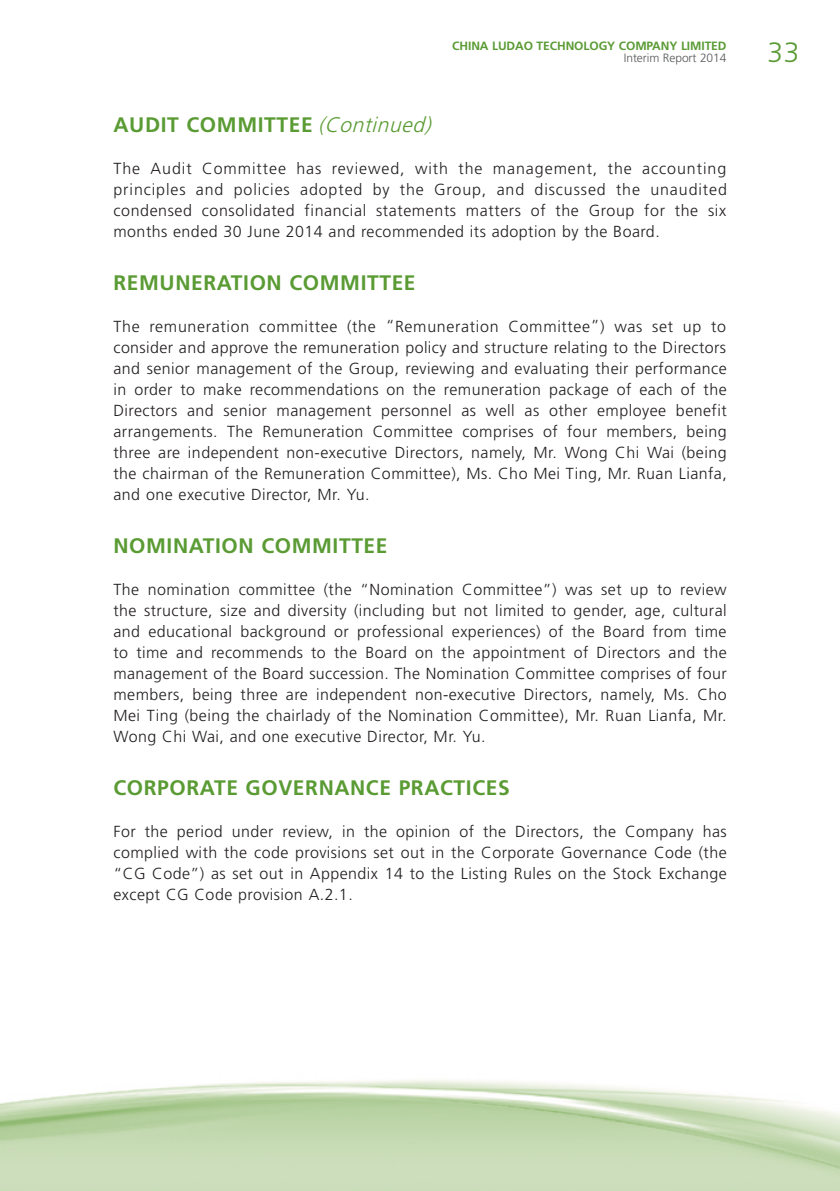
<style>
.page{position:relative;width:840px;height:1191px;background:#fff}
.page>*{position:absolute;margin:0;border:0;box-sizing:border-box;transform-origin:0 0}
.t1{font:300 28px "Frutiger LT Std";color:#5a9b34}
.Heading_1{font:700 21px "Frutiger LT Std";letter-spacing:.03em;color:#5a9b34}
.Body_Text{font:300 16px/21px "Frutiger LT Std";letter-spacing:.03em;color:#231f20;text-align:justify}
.t2{font:700 12px "Frutiger LT Std";letter-spacing:-.005em;color:#5a9b34}
.t3{font:300 12px "Frutiger LT Std";letter-spacing:-.005em;color:#57585a}
.s1{font-weight:300;font-style:italic}
</style>
<div class="page">
<p class="t2" style="left:452px;top:39px;width:276px">CHINA LUDAO TECHNOLOGY COMPANY LIMITED</p>
<p class="t3" style="left:623px;top:51px;width:104px">Interim Report 2014</p>
<h1 class="t1" style="left:767px;top:36px;width:33px">33</h1>
<p class="Heading_1" style="left:113px;top:113px;width:325px">AUDIT COMMITTEE <span class="s1">(Continued)</span></p>
<p class="Body_Text" style="left:113px;top:158px;width:614px">The Audit Committee has reviewed, with the management, the accounting principles and policies adopted by the Group, and discussed the unaudited condensed consolidated financial statements matters of the Group for the six months ended 30 June 2014 and recommended its adoption by the Board.</p>
<p class="Heading_1" style="left:113px;top:271px;width:303px">REMUNERATION COMMITTEE</p>
<p class="Body_Text" style="left:113px;top:316px;width:614px">The remuneration committee (the “Remuneration Committee”) was set up to consider and approve the remuneration policy and structure relating to the Directors and senior management of the Group, reviewing and evaluating their performance in order to make recommendations on the remuneration package of each of the Directors and senior management personnel as well as other employee benefit arrangements. The Remuneration Committee comprises of four members, being three are independent non-executive Directors, namely, Mr. Wong Chi Wai (being the chairman of the Remuneration Committee), Ms. Cho Mei Ting, Mr. Ruan Lianfa, and one executive Director, Mr. Yu.</p>
<p class="Heading_1" style="left:113px;top:534px;width:275px">NOMINATION COMMITTEE</p>
<p class="Body_Text" style="left:113px;top:579px;width:614px">The nomination committee (the “Nomination Committee”) was set up to review the structure, size and diversity (including but not limited to gender, age, cultural and educational background or professional experiences) of the Board from time to time and recommends to the Board on the appointment of Directors and the management of the Board succession. The Nomination Committee comprises of four members, being three are independent non-executive Directors, namely, Ms. Cho Mei Ting (being the chairlady of the Nomination Committee), Mr. Ruan Lianfa, Mr.<br>Wong Chi Wai, and one executive Director, Mr. Yu.</p>
<p class="Heading_1" style="left:113px;top:776px;width:397px">CORPORATE GOVERNANCE PRACTICES</p>
<p class="Body_Text" style="left:113px;top:821px;width:614px">For the period under review, in the opinion of the Directors, the Company has complied with the code provisions set out in the Corporate Governance Code (the “CG Code”) as set out in Appendix 14 to the Listing Rules on the Stock Exchange except CG Code provision A.2.1.</p>
</div>
